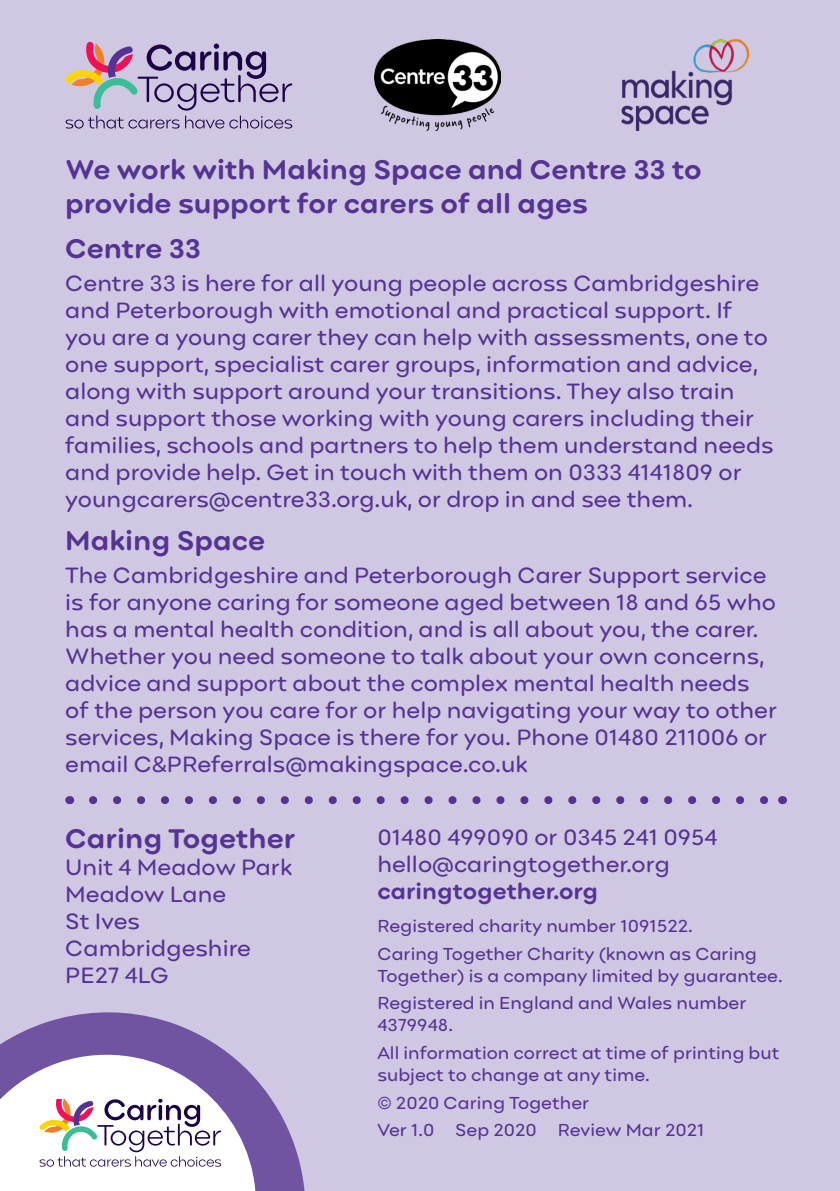
<style>
.page{position:relative;width:840px;height:1191px;background:#fff}
.page>*{position:absolute;margin:0;border:0;box-sizing:border-box;transform-origin:0 0}
.t1{font:700 28px/34px "Point Soft";color:#553394}
.t2{font:23px/27px "Point Soft";color:#553394}
.t3{font:700 23px "Point Soft";color:#553394}
.t4{font:18px/22px "Point Soft";color:#553394}
</style>
<div class="page">
<div style="left:0;top:0;width:839px;height:1191px;background:#d0c8e3"></div>
<svg style="left:93px;top:796px;width:675px;height:8px"></svg>
<svg style="left:65px;top:42px;width:227px;height:87px"></svg>
<img style="left:374px;top:40px;width:126px;height:90px">
<img style="left:621px;top:40px;width:126px;height:90px">
<svg style="left:0;top:1012px;width:305px;height:179px;fill:#7054a2"></svg>
<svg style="left:0;top:1054px;width:256px;height:137px"></svg>
<p class="t1" style="left:65px;top:152px;width:637px">We work with Making Space and Centre 33 to provide support for carers of all ages</p>
<p class="t1" style="left:65px;top:231px;width:137px">Centre 33</p>
<p class="t2" style="left:65px;top:269px;width:709px">Centre 33 is here for all young people across Cambridgeshire and Peterborough with emotional and practical support. If you are a young carer they can help with assessments, one to one support, specialist carer groups, information and advice, along with support around your transitions. They also train and support those working with young carers including their families, schools and partners to help them understand needs and provide help. Get in touch with them on 0333 4141809 or youngcarers@centre33.org.uk, or drop in and see them.</p>
<p class="t1" style="left:65px;top:523px;width:201px">Making Space</p>
<p class="t2" style="left:65px;top:561px;width:713px">The Cambridgeshire and Peterborough Carer Support service is for anyone caring for someone aged between 18 and 65 who has a mental health condition, and is all about you, the carer.<br>Whether you need someone to talk about your own concerns, advice and support about the complex mental health needs of the person you care for or help navigating your way to other services, Making Space is there for you. Phone 01480 211006 or email C&amp;PReferrals@makingspace.co.uk</p>
<p class="t1" style="left:65px;top:821px;width:231px">Caring Together</p>
<p class="t2" style="left:65px;top:853px;width:228px">Unit 4 Meadow Park</p>
<p class="t2" style="left:65px;top:880px;width:162px">Meadow Lane</p>
<p class="t2" style="left:65px;top:907px;width:76px">St Ives</p>
<p class="t2" style="left:65px;top:934px;width:187px">Cambridgeshire</p>
<p class="t2" style="left:65px;top:961px;width:105px">PE27 4LG</p>
<p class="t2" style="left:377px;top:823px;width:341px">01480 499090 or 0345 241 0954</p>
<p class="t2" style="left:377px;top:850px;width:294px">hello@caringtogether.org</p>
<p class="t3" style="left:377px;top:876px;width:222px">caringtogether.org</p>
<p class="t4" style="left:377px;top:914px;width:317px">Registered charity number 1091522.</p>
<p class="t4" style="left:377px;top:942px;width:406px">Caring Together Charity (known as Caring<br>Together) is a company limited by guarantee.</p>
<p class="t4" style="left:377px;top:992px;width:370px">Registered in England and Wales number<br>4379948.</p>
<p class="t4" style="left:377px;top:1041px;width:403px">All information correct at time of printing but subject to change at any time.</p>
<p class="t4" style="left:377px;top:1091px;width:213px">© 2020 Caring Together</p>
<p class="t4" style="left:377px;top:1119px;width:328px">Ver 1.0 Sep 2020 Review Mar 2021</p>
</div>
